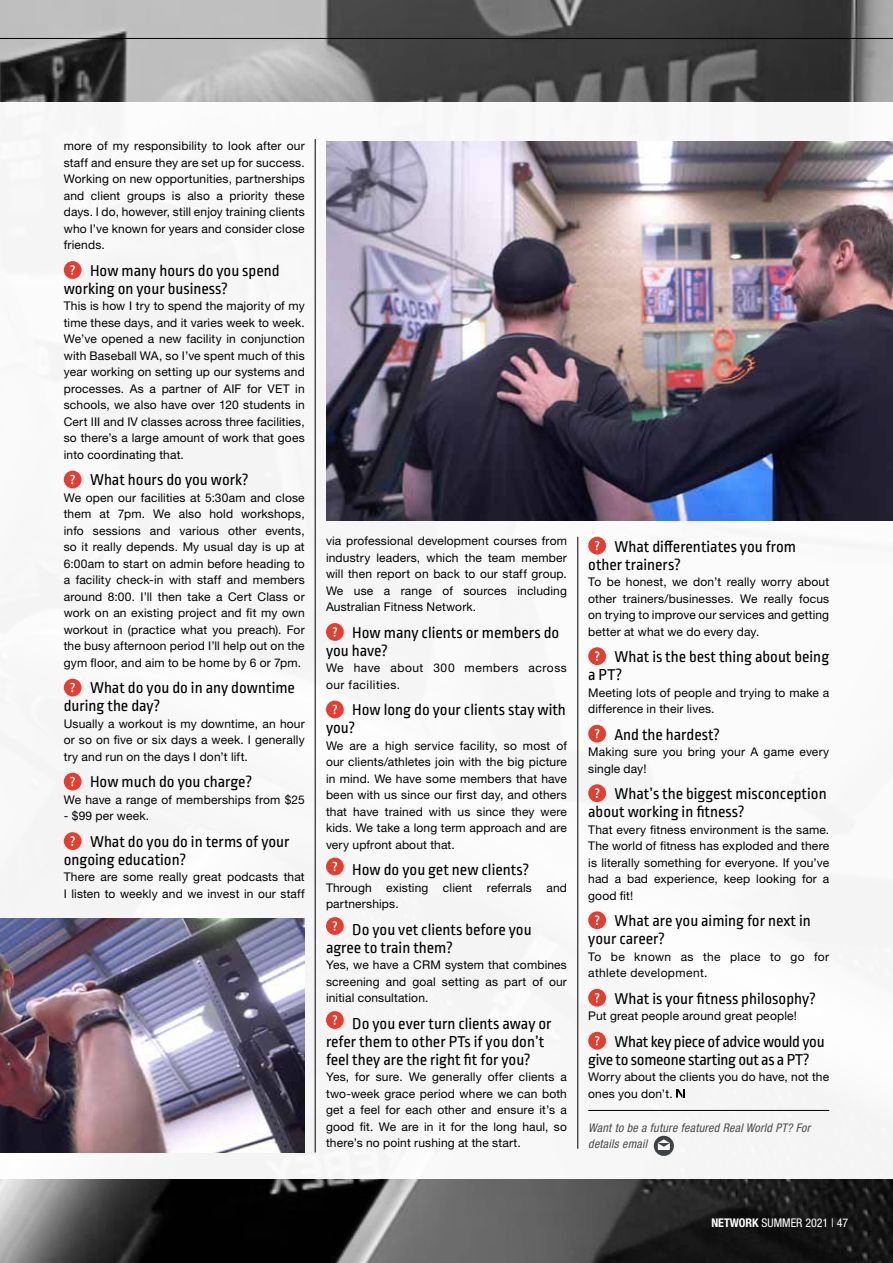
<style>
.page{position:relative;width:893px;height:1263px;background:#fff}
.page>*{position:absolute;margin:0;border:0;box-sizing:border-box;transform-origin:0 0}
.t1{font:16.5px/18px "Ropa Sans Pro";color:#000}
.t2{font:16.5px/18px "Ropa Sans Pro";letter-spacing:-.02em;color:#000}
.t3{font:12px/16.5px "Helvetica Neue LT Std";letter-spacing:.015em;color:#000;text-align:justify}
.t4{font:italic condensed 12px/16.5px "Helvetica Neue LT Std";letter-spacing:.02em;color:#4d4d4f}
.t5{font:12px/16.5px "Helvetica Neue LT Std";letter-spacing:.045em;color:#000}
.t6{font:condensed 12px "Helvetica Neue LT Std";color:#fff}
.s1{font-weight:700}
</style>
<div class="page">
<img style="left:0;top:0;width:893px;height:1263px">
<div style="left:0;top:102px;width:893px;height:1077px;background:#f8f8f8"></div>
<hr style="left:588px;top:1110px;width:241px;height:1px;background:#000">
<svg style="left:654px;top:1136px;width:20px;height:20px"></svg>
<hr style="left:0;top:38px;width:893px;height:1px;background:#000">
<div style="left:64px;top:261px;width:18px;height:18px;background:#e63d2f;border-radius:50%"></div>
<svg style="left:70px;top:265px;width:5px;height:10px"></svg>
<div style="left:64px;top:471px;width:18px;height:17px;background:#e63d2f;border-radius:50%"></div>
<svg style="left:70px;top:475px;width:5px;height:9px"></svg>
<div style="left:64px;top:679px;width:18px;height:17px;background:#e63d2f;border-radius:50%"></div>
<svg style="left:70px;top:683px;width:5px;height:9px"></svg>
<div style="left:64px;top:773px;width:18px;height:17px;background:#e63d2f;border-radius:50%"></div>
<svg style="left:70px;top:777px;width:5px;height:9px"></svg>
<div style="left:64px;top:832px;width:18px;height:18px;background:#e63d2f;border-radius:50%"></div>
<svg style="left:70px;top:836px;width:5px;height:10px"></svg>
<div style="left:326px;top:623px;width:18px;height:18px;background:#e63d2f;border-radius:50%"></div>
<svg style="left:333px;top:627px;width:4px;height:10px"></svg>
<div style="left:326px;top:701px;width:18px;height:17px;background:#e63d2f;border-radius:50%"></div>
<svg style="left:333px;top:705px;width:4px;height:9px"></svg>
<div style="left:326px;top:858px;width:18px;height:17px;background:#e63d2f;border-radius:50%"></div>
<svg style="left:333px;top:862px;width:4px;height:9px"></svg>
<div style="left:326px;top:917px;width:18px;height:18px;background:#e63d2f;border-radius:50%"></div>
<svg style="left:333px;top:921px;width:4px;height:10px"></svg>
<div style="left:326px;top:1011px;width:18px;height:18px;background:#e63d2f;border-radius:50%"></div>
<svg style="left:333px;top:1015px;width:4px;height:10px"></svg>
<div style="left:588px;top:537px;width:18px;height:17px;background:#e63d2f;border-radius:50%"></div>
<svg style="left:595px;top:541px;width:4px;height:9px"></svg>
<div style="left:588px;top:647px;width:18px;height:18px;background:#e63d2f;border-radius:50%"></div>
<svg style="left:595px;top:651px;width:4px;height:10px"></svg>
<div style="left:588px;top:725px;width:18px;height:17px;background:#e63d2f;border-radius:50%"></div>
<svg style="left:595px;top:729px;width:4px;height:9px"></svg>
<div style="left:588px;top:784px;width:18px;height:18px;background:#e63d2f;border-radius:50%"></div>
<svg style="left:595px;top:788px;width:4px;height:10px"></svg>
<div style="left:588px;top:911px;width:18px;height:18px;background:#e63d2f;border-radius:50%"></div>
<svg style="left:595px;top:915px;width:4px;height:10px"></svg>
<div style="left:588px;top:989px;width:18px;height:17px;background:#e63d2f;border-radius:50%"></div>
<svg style="left:595px;top:993px;width:4px;height:9px"></svg>
<div style="left:588px;top:1032px;width:18px;height:17px;background:#e63d2f;border-radius:50%"></div>
<svg style="left:595px;top:1036px;width:4px;height:9px"></svg>
<svg style="left:676px;top:1089px;width:8px;height:8px"></svg>
<img style="left:326px;top:142px;width:567px;height:378px">
<img style="left:0;top:918px;width:305px;height:234px">
<hr style="left:315px;top:139px;width:1px;height:1013px;background:#000">
<hr style="left:577px;top:537px;width:1px;height:612px;background:#000">
<p class="t3" style="left:64px;top:138px;width:242px">more of my responsibility to look after our staff and ensure they are set up for success.<br>Working on new opportunities, partnerships and client groups is also a priority these days. I do, however, still enjoy training clients who I’ve known for years and consider close friends.</p>
<h1 class="t1" style="left:64px;top:262px;width:217px;text-indent:26px">How many hours do you spend working on your business?</h1>
<p class="t3" style="left:64px;top:298px;width:242px">This is how I try to spend the majority of my time these days, and it varies week to week.<br>We’ve opened a new facility in conjunction with Baseball WA, so I’ve spent much of this year working on setting up our systems and processes. As a partner of AIF for VET in schools, we also have over 120 students in Cert III and IV classes across three facilities, so there’s a large amount of work that goes into coordinating that.</p>
<h1 class="t1" style="left:90px;top:472px;width:160px">What hours do you work?</h1>
<p class="t3" style="left:64px;top:489px;width:242px">We open our facilities at 5:30am and close them at 7pm. We also hold workshops, info sessions and various other events, so it really depends. My usual day is up at 6:00am to start on admin before heading to a facility check-in with staff and members around 8:00. I’ll then take a Cert Class or work on an existing project and fit my own workout in (practice what you preach). For the busy afternoon period I’ll help out on the gym floor, and aim to be home by 6 or 7pm.</p>
<h1 class="t1" style="left:64px;top:680px;width:233px;text-indent:26px">What do you do in any downtime during the day?</h1>
<p class="t3" style="left:64px;top:715px;width:242px">Usually a workout is my downtime, an hour or so on five or six days a week. I generally try and run on the days I don’t lift.</p>
<h1 class="t1" style="left:90px;top:774px;width:164px">How much do you charge?</h1>
<p class="t3" style="left:64px;top:791px;width:242px">We have a range of memberships from $25</p>
<p class="t3" style="left:64px;top:808px;width:87px">- $99 per week.</p>
<h1 class="t1" style="left:64px;top:834px;width:227px;text-indent:26px">What do you do in terms of your ongoing education?</h1>
<p class="t3" style="left:64px;top:869px;width:242px">There are some really great podcasts that<br>I listen to weekly and we invest in our staff</p>
<p class="t3" style="left:326px;top:533px;width:242px">via professional development courses from industry leaders, which the team member will then report on back to our staff group.<br>We use a range of sources including Australian Fitness Network.</p>
<h1 class="t1" style="left:326px;top:624px;width:235px;text-indent:26px">How many clients or members do you have?</h1>
<p class="t5" style="left:326px;top:660px;width:242px">We have about 300 members across our facilities.</p>
<h1 class="t1" style="left:326px;top:702px;width:241px;text-indent:26px">How long do your clients stay with you?</h1>
<p class="t3" style="left:326px;top:737px;width:242px">We are a high service facility, so most of our clients/athletes join with the big picture in mind. We have some members that have been with us since our first day, and others that have trained with us since they were kids. We take a long term approach and are very upfront about that.</p>
<h1 class="t1" style="left:352px;top:862px;width:178px">How do you get new clients?</h1>
<p class="t3" style="left:326px;top:879px;width:242px">Through existing client referrals and partnerships.</p>
<h1 class="t1" style="left:326px;top:921px;width:207px;text-indent:26px">Do you vet clients before you agree to train them?</h1>
<p class="t3" style="left:326px;top:957px;width:242px">Yes, we have a CRM system that combines screening and goal setting as part of our initial consultation.</p>
<h1 class="t1" style="left:326px;top:1015px;width:227px;text-indent:26px">Do you ever turn clients away or refer them to other PTs if you don’t feel they are the right fit for you?</h1>
<p class="t3" style="left:326px;top:1069px;width:242px">Yes, for sure. We generally offer clients a two-week grace period where we can both get a feel for each other and ensure it’s a good fit. We are in it for the long haul, so there’s no point rushing at the start.</p>
<h1 class="t1" style="left:588px;top:538px;width:209px;text-indent:26px">What differentiates you from other trainers?</h1>
<p class="t3" style="left:588px;top:573px;width:242px">To be honest, we don’t really worry about other trainers/businesses. We really focus on trying to improve our services and getting better at what we do every day.</p>
<h1 class="t1" style="left:588px;top:649px;width:242px;text-indent:26px">What is the best thing about being a PT?</h1>
<p class="t3" style="left:588px;top:684px;width:242px">Meeting lots of people and trying to make a difference in their lives.</p>
<h1 class="t1" style="left:614px;top:726px;width:107px">And the hardest?</h1>
<p class="t3" style="left:588px;top:743px;width:242px">Making sure you bring your A game every single day!</p>
<h1 class="t1" style="left:588px;top:786px;width:240px;text-indent:26px">What’s the biggest misconception about working in fitness?</h1>
<p class="t3" style="left:588px;top:821px;width:242px">That every fitness environment is the same.<br>The world of fitness has exploded and there is literally something for everyone. If you’ve had a bad experience, keep looking for a good fit!</p>
<h1 class="t1" style="left:588px;top:913px;width:224px;text-indent:26px">What are you aiming for next in your career?</h1>
<p class="t3" style="left:588px;top:948px;width:242px">To be known as the place to go for athlete development.</p>
<h1 class="t1" style="left:614px;top:990px;width:203px">What is your fitness philosophy?</h1>
<p class="t3" style="left:588px;top:1007px;width:210px">Put great people around great people!</p>
<h1 class="t2" style="left:588px;top:1033px;width:238px;text-indent:26px">What key piece of advice would you give to someone starting out as a PT?</h1>
<p class="t3" style="left:588px;top:1068px;width:242px">Worry about the clients you do have, not the ones you don’t.</p>
<p class="t4" style="left:588px;top:1120px;width:224px">Want to be a future featured Real World PT? For details email</p>
<p class="t6" style="left:711px;top:1215px;width:138px"><span class="s1">NETWORK</span> SUMMER 2021 | 47</p>
</div>
